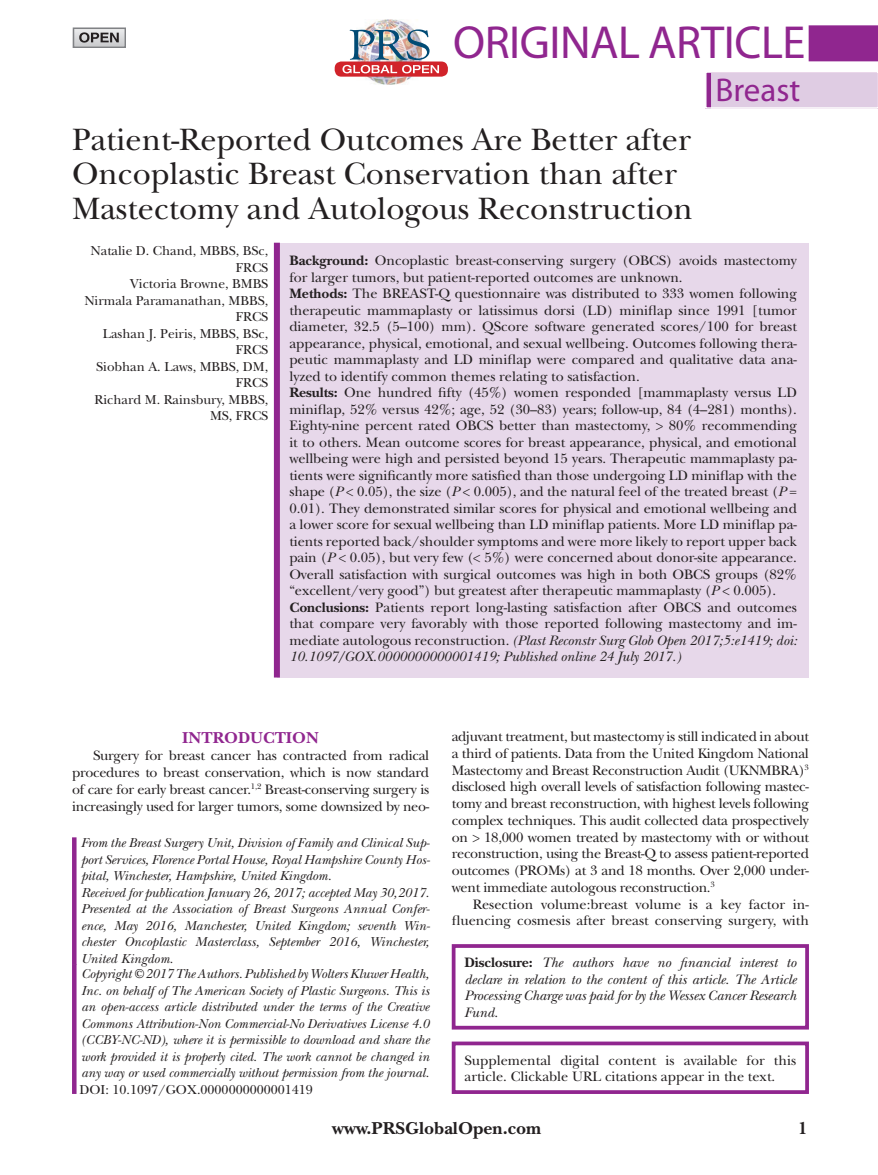
<style>
.page{position:relative;width:878px;height:1175px;background:#fff}
.page>*{position:absolute;margin:0;border:0;box-sizing:border-box;transform-origin:0 0}
.t1{font:46.5px "Myriad Pro";letter-spacing:-.01em;color:#90268f}
.t2{font:33px "Myriad Pro";color:#90268f}
.t3{font:32.25px/34.5px "New Baskerville";color:#231f20}
.t4{font:700 18px "New Baskerville";color:#231f20}
.t5{font:700 16.5px "New Baskerville";color:#90268f}
.t6{font:14.25px/16.5px "New Baskerville";letter-spacing:-.005em;color:#231f20;text-align:justify}
.t7{font:italic 14.25px/16.5px "New Baskerville";letter-spacing:-.005em;color:#231f20;text-align:justify}
.t8{font:italic 13.5px/16.5px "New Baskerville";color:#231f20;text-align:justify}
.t9{font:13.5px/16.5px "New Baskerville";color:#231f20;text-align:right}
.s1{font-weight:700}
.s2{font-style:italic}
.s3{font-weight:700;font-style:normal}
</style>
<div class="page">
<div style="left:73px;top:28px;width:52px;height:20px;border:2px solid #808285"></div>
<svg style="left:79px;top:32px;width:40px;height:11px"></svg>
<img style="left:365px;top:20px;width:49px;height:64px">
<svg style="left:334px;top:61px;width:114px;height:16px"></svg>
<img style="left:342px;top:29px;width:97px;height:44px">
<hr style="left:72px;top:964px;width:4px;height:129px;background:#90268f">
<hr style="left:72px;top:837px;width:4px;height:127px;background:#90268f">
<div style="left:277px;top:243px;width:531px;height:434px;background:#e7d8ea"></div>
<div style="left:274px;top:243px;width:6px;height:434px;background:#90268f"></div>
<div style="left:452px;top:944px;width:356px;height:85px;border:4px solid #90268f"></div>
<div style="left:711px;top:73px;width:166px;height:36px;background:#dfcce3"></div>
<div style="left:705px;top:71px;width:173px;height:38px;border:2px solid #fff"></div>
<div style="left:452px;top:1041px;width:356px;height:53px;border:4px solid #90268f"></div>
<div style="left:808px;top:25px;width:69px;height:36px;background:#90268f"></div>
<h1 class="t1" style="left:453px;top:14px;width:354px">ORIGINAL ARTICLE</h1>
<h3 class="t3" style="left:72px;top:122px;width:622px">Patient-Reported Outcomes Are Better after<br>Oncoplastic Breast Conservation than after<br>Mastectomy and Autologous Reconstruction</h3>
<h2 class="t2" style="left:715px;top:70px;width:86px">BREAST</h2>
<p class="t9" style="left:84px;top:243px;width:185px">Natalie D. Chand, MBBS, BSc,<br>FRCS<br>Victoria Browne, BMBS<br>Nirmala Paramanathan, MBBS,<br>FRCS<br>Lashan J. Peiris, MBBS, BSc,<br>FRCS<br>Siobhan A. Laws, MBBS, DM,<br>FRCS<br>Richard M. Rainsbury, MBBS,<br>MS, FRCS</p>
<p class="t6" style="left:289px;top:252px;width:509px;text-align:left"><span class="s1">Background:</span> Oncoplastic breast-conserving surgery (OBCS) avoids mastectomy for larger tumors, but patient-reported outcomes are unknown.<br><span class="s1">Methods:</span> The BREAST-Q questionnaire was distributed to 333 women following therapeutic mammaplasty or latissimus dorsi (LD) miniflap since 1991 [tumor diameter, 32.5 (5–100) mm). QScore software generated scores/100 for breast appearance, physical, emotional, and sexual wellbeing. Outcomes following thera&shy;peutic mammaplasty and LD miniflap were compared and qualitative data ana&shy;lyzed to identify common themes relating to satisfaction.<br><span class="s1">Results:</span> One hundred fifty (45%) women responded [mammaplasty versus LD miniflap, 52% versus 42%; age, 52 (30–83) years; follow-up, 84 (4–281) months).<br>Eighty-nine percent rated OBCS better than mastectomy, &gt; 80% recommending it to others. Mean outcome scores for breast appearance, physical, and emotional wellbeing were high and persisted beyond 15 years. Therapeutic mammaplasty pa&shy;tients were significantly more satisfied than those undergoing LD miniflap with the shape (<span class="s2">P</span> &lt; 0.05), the size (<span class="s2">P</span> &lt; 0.005), and the natural feel of the treated breast (<span class="s2">P</span> = 0.01). They demonstrated similar scores for physical and emotional wellbeing and a lower score for sexual wellbeing than LD miniflap patients. More LD miniflap pa&shy;tients reported back/shoulder symptoms and were more likely to report upper back pain (<span class="s2">P</span> &lt; 0.05), but very few (&lt; 5%) were concerned about donor-site appearance.<br>Overall satisfaction with surgical outcomes was high in both OBCS groups (82% “excellent/very good”) but greatest after therapeutic mammaplasty (<span class="s2">P</span> &lt; 0.005).<br><span class="s1">Conclusions:</span> Patients report long-lasting satisfaction after OBCS and outcomes that compare very favorably with those reported following mastectomy and im&shy;mediate autologous reconstruction. <span class="s2">(Plast Reconstr Surg Glob Open 2017;5:e1419; doi:<br>10.1097/GOX.0000000000001419; Published online 24 July 2017.)</span></p>
<p class="t5" style="left:182px;top:728px;width:138px">INTRODUCTION</p>
<p class="t6" style="left:72px;top:747px;width:359px;line-height:17.1px;text-indent:21px">Surgery for breast cancer has contracted from radical procedures to breast conservation, which is now standard of care for early breast cancer.<sup>1,2</sup> Breast-conserving surgery is increasingly used for larger tumors, some downsized by neo-</p>
<p class="t8" style="left:81px;top:834px;width:350px;text-align:left">From the Breast Surgery Unit, Division of Family and Clinical Sup&shy;port Services, Florence Portal House, Royal Hampshire County Hos&shy;pital, Winchester, Hampshire, United Kingdom.<br>Received for publication January 26, 2017; accepted May 30,2017.<br>Presented at the Association of Breast Surgeons Annual Confer&shy;ence, May 2016, Manchester, United Kingdom; seventh Win&shy;chester Oncoplastic Masterclass, September 2016, Winchester, United Kingdom.</p>
<p class="t8" style="left:81px;top:965px;width:350px">Copyright © 2017 The Authors. Published by Wolters Kluwer Health, Inc. on behalf of The American Society of Plastic Surgeons. This is an open-access article distributed under the terms of the Creative Commons Attribution-Non Commercial-No Derivatives License 4.0 (CCBY-NC-ND), where it is permissible to download and share the work provided it is properly cited. The work cannot be changed in any way or used commercially without permission from the journal.</p>
<p class="t9" style="left:80px;top:1081px;width:235px">DOI: 10.1097/GOX.0000000000001419</p>
<p class="t6" style="left:451px;top:728px;width:359px">adjuvant treatment, but mastectomy is still indicated in about a third of patients. Data from the United Kingdom National Mastectomy and Breast Reconstruction Audit (UKNMBRA)<sup>3 </sup>disclosed high overall levels of satisfaction following mastec&shy;tomy and breast reconstruction, with highest levels following complex techniques. This audit collected data prospectively on &gt; 18,000 women treated by mastectomy with or without reconstruction, using the Breast-Q to assess patient-reported outcomes (PROMs) at 3 and 18 months. Over 2,000 under&shy;went immediate autologous reconstruction.<sup>3</sup></p>
<p class="t6" style="left:451px;top:895px;width:359px;text-align:right">Resection volume:breast volume is a key factor in&shy;fluencing cosmesis after breast conserving surgery, with</p>
<p class="t7" style="left:464px;top:954px;width:333px"><span class="s3">Disclosure:</span> The authors have no financial interest to declare in relation to the content of this article. The Article Processing Charge was paid for by the Wessex Cancer Research Fund.</p>
<p class="t6" style="left:464px;top:1051px;width:333px">Supplemental digital content is available for this article. Clickable URL citations appear in the text.</p>
<p class="t4" style="left:332px;top:1118px;width:210px">www.PRSGlobalOpen.com</p>
<p class="t4" style="left:798px;top:1118px;width:11px">1</p>
</div>
